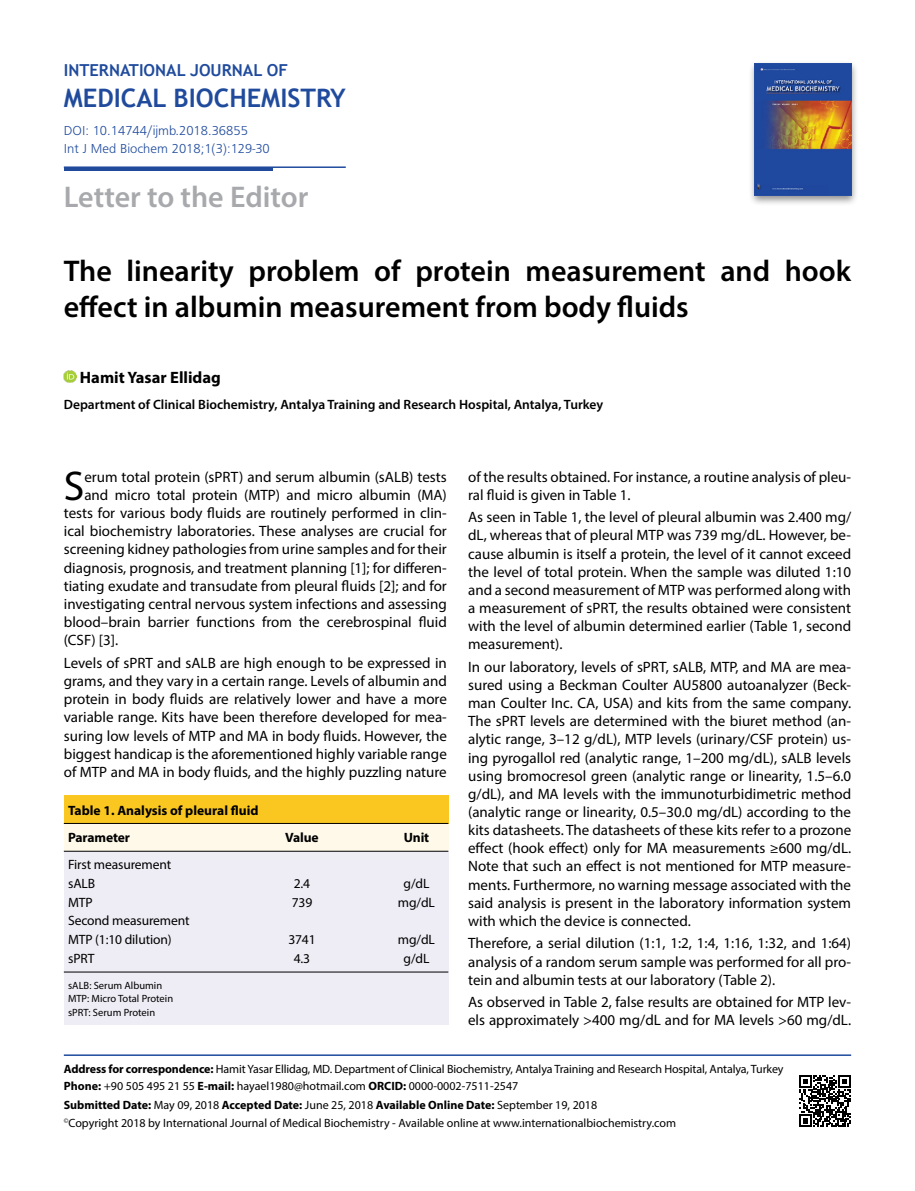
<style>
.page{position:relative;width:915px;height:1191px;background:#fff}
.page>*{position:absolute;margin:0;border:0;box-sizing:border-box;transform-origin:0 0}
.t1{font:41.7px "Myriad Pro";color:#000}
.t2{font:600 30px/36px "Myriad Pro";color:#000}
.t3{font:600 30px "Myriad Pro";color:#a7a9ac}
.t4{font:700 25.5px "Trebuchet MS";color:#204b9d}
.t5{font:700 16.5px "Trebuchet MS";color:#204b9d}
.t6{font:700 16.5px "Myriad Pro";color:#000}
.t7{font:15px/18.1px "Myriad Pro";color:#000;text-align:justify}
.t8{font:13.5px/18.8px "Myriad Pro";letter-spacing:-.01em;color:#000}
.t9{font:600 13.5px "Myriad Pro";color:#000}
.t10{font:13.5px/18px "Frugal Normal Tr";color:#204b9d}
.t11{font:700 13.5px/27.2px "Myriad Pro";letter-spacing:-.01em;color:#000}
.t12{font:12px/16.5px "Myriad Pro";color:#000}
.t13{font:10.5px/13.5px "Myriad Pro";color:#000}
.s1{font-weight:700}
</style>
<div class="page">
<div style="left:747px;top:60px;width:111px;height:146px;background:#000;opacity:.45"></div>
<img style="left:754px;top:64px;width:96px;height:132px">
<hr style="left:64px;top:1054px;width:786px;height:2px;background:#204b9d">
<hr style="left:64px;top:166px;width:281px;height:2px;background:#204b9d">
<hr style="left:64px;top:167px;width:209px;height:4px;background:#204b9d">
<svg style="left:64px;top:370px;width:13px;height:13px"></svg>
<div style="left:64px;top:823px;width:384px;height:28px;background:#fef9e9"></div>
<div style="left:64px;top:795px;width:384px;height:28px;background:#fac720"></div>
<div style="left:64px;top:851px;width:384px;height:174px;background:#eeedf5"></div>
<hr style="left:64px;top:823px;width:384px;height:1px;background:#000">
<hr style="left:64px;top:851px;width:384px;height:1px;background:#000">
<hr style="left:64px;top:971px;width:384px;height:1px;background:#000">
<svg style="left:799px;top:1075px;width:51px;height:52px"></svg>
<p class="t5" style="left:64px;top:60px;width:226px">INTERNATIONAL JOURNAL OF</p>
<h3 class="t4" style="left:64px;top:82px;width:283px">MEDICAL BIOCHEMISTRY</h3>
<p class="t10" style="left:64px;top:122px;width:207px">DOI: 10.14744/ijmb.2018.36855<br>Int J Med Biochem 2018;1(3):129-30</p>
<h2 class="t3" style="left:64px;top:177px;width:246px">Letter to the Editor</h2>
<h2 class="t2" style="left:64px;top:252px;width:788px">The linearity problem of protein measurement and hook effect in albumin measurement from body fluids</h2>
<p class="t6" style="left:80px;top:366px;width:142px">Hamit Yasar Ellidag</p>
<p class="t9" style="left:64px;top:396px;width:541px">Department of Clinical Biochemistry, Antalya Training and Research Hospital, Antalya, Turkey</p>
<h1 class="t1" style="left:64px;top:460px;width:22px">S</h1>
<p class="t7" style="left:84px;top:467px;width:364px">erum total protein (sPRT) and serum albumin (sALB) tests</p>
<p class="t7" style="left:84px;top:485px;width:364px">and micro total protein (MTP) and micro albumin (MA)</p>
<p class="t7" style="left:64px;top:503px;width:384px">tests for various body fluids are routinely performed in clin-</p>
<p class="t7" style="left:64px;top:522px;width:384px">ical biochemistry laboratories. These analyses are crucial for</p>
<p class="t7" style="left:64px;top:540px;width:384px">screening kidney pathologies from urine samples and for their</p>
<p class="t7" style="left:64px;top:558px;width:384px">diagnosis, prognosis, and treatment planning [1]; for differen-</p>
<p class="t7" style="left:64px;top:576px;width:384px">tiating exudate and transudate from pleural fluids [2]; and for</p>
<p class="t7" style="left:64px;top:594px;width:384px">investigating central nervous system infections and assessing</p>
<p class="t7" style="left:64px;top:613px;width:384px">blood–brain barrier functions from the cerebrospinal fluid</p>
<p class="t7" style="left:64px;top:631px;width:56px">(CSF) [3].</p>
<p class="t7" style="left:64px;top:653px;width:384px">Levels of sPRT and sALB are high enough to be expressed in grams, and they vary in a certain range. Levels of albumin and protein in body fluids are relatively lower and have a more variable range. Kits have been therefore developed for mea&shy;suring low levels of MTP and MA in body fluids. However, the biggest handicap is the aforementioned highly variable range of MTP and MA in body fluids, and the highly puzzling nature</p>
<p class="t11" style="left:68px;top:796px;width:192px">Table 1. Analysis of pleural fluid<br>Parameter</p>
<p class="t8" style="left:68px;top:855px;width:104px">First measurement sALB</p>
<p class="t11" style="left:285px;top:823px;width:35px">Value</p>
<p class="t11" style="left:403px;top:823px;width:27px">Unit</p>
<p class="t8" style="left:294px;top:873px;width:18px">2.4</p>
<p class="t8" style="left:403px;top:873px;width:27px">g/dL</p>
<p class="t8" style="left:68px;top:892px;width:26px">MTP</p>
<p class="t8" style="left:291px;top:892px;width:22px">739</p>
<p class="t8" style="left:398px;top:892px;width:39px">mg/dL</p>
<p class="t8" style="left:68px;top:911px;width:123px">Second measurement<br>MTP (1:10 dilution)</p>
<p class="t8" style="left:288px;top:929px;width:29px">3741</p>
<p class="t8" style="left:398px;top:929px;width:39px">mg/dL</p>
<p class="t8" style="left:68px;top:948px;width:28px">sPRT</p>
<p class="t8" style="left:294px;top:948px;width:18px">4.3</p>
<p class="t8" style="left:403px;top:948px;width:27px">g/dL</p>
<p class="t13" style="left:68px;top:978px;width:106px">sALB: Serum Albumin<br>MTP: Micro Total Protein sPRT: Serum Protein</p>
<p class="t7" style="left:468px;top:467px;width:384px">of the results obtained. For instance, a routine analysis of pleu&shy;ral fluid is given in Table 1.</p>
<p class="t7" style="left:468px;top:508px;width:384px">As seen in Table 1, the level of pleural albumin was 2.400 mg/ dL, whereas that of pleural MTP was 739 mg/dL. However, be&shy;cause albumin is itself a protein, the level of it cannot exceed the level of total protein. When the sample was diluted 1:10 and a second measurement of MTP was performed along with a measurement of sPRT, the results obtained were consistent with the level of albumin determined earlier (Table 1, second measurement).</p>
<p class="t7" style="left:468px;top:657px;width:384px">In our laboratory, levels of sPRT, sALB, MTP, and MA are mea&shy;sured using a Beckman Coulter AU5800 autoanalyzer (Beck&shy;man Coulter Inc. CA, USA) and kits from the same company.<br>The sPRT levels are determined with the biuret method (an&shy;alytic range, 3–12 g/dL), MTP levels (urinary/CSF protein) us&shy;ing pyrogallol red (analytic range, 1–200 mg/dL), sALB levels using bromocresol green (analytic range or linearity, 1.5–6.0 g/dL), and MA levels with the immunoturbidimetric method (analytic range or linearity, 0.5–30.0 mg/dL) according to the kits datasheets. The datasheets of these kits refer to a prozone effect (hook effect) only for MA measurements ≥600 mg/dL.<br>Note that such an effect is not mentioned for MTP measure&shy;ments. Furthermore, no warning message associated with the said analysis is present in the laboratory information system with which the device is connected.</p>
<p class="t7" style="left:468px;top:934px;width:384px">Therefore, a serial dilution (1:1, 1:2, 1:4, 1:16, 1:32, and 1:64) analysis of a random serum sample was performed for all pro&shy;tein and albumin tests at our laboratory (Table 2).</p>
<p class="t7" style="left:468px;top:992px;width:384px">As observed in Table 2, false results are obtained for MTP lev&shy;els approximately &gt;400 mg/dL and for MA levels &gt;60 mg/dL.</p>
<p class="t12" style="left:64px;top:1061px;width:721px"><span class="s1">Address for correspondence:</span> Hamit Yasar Ellidag, MD. Department of Clinical Biochemistry, Antalya Training and Research Hospital, Antalya, Turkey<br><span class="s1">Phone:</span> +90 505 495 21 55 <span class="s1">E-mail:</span> hayael1980@hotmail.com <span class="s1">ORCID:</span> 0000-0002-7511-2547</p>
<p class="t12" style="left:64px;top:1095px;width:613px;line-height:18.6px"><span class="s1">Submitted Date:</span> May 09, 2018 <span class="s1">Accepted Date:</span> June 25, 2018 <span class="s1">Available Online Date:</span> September 19, 2018<br><sup>©</sup>Copyright 2018 by International Journal of Medical Biochemistry - Available online at www.internationalbiochemistry.com</p>
</div>
